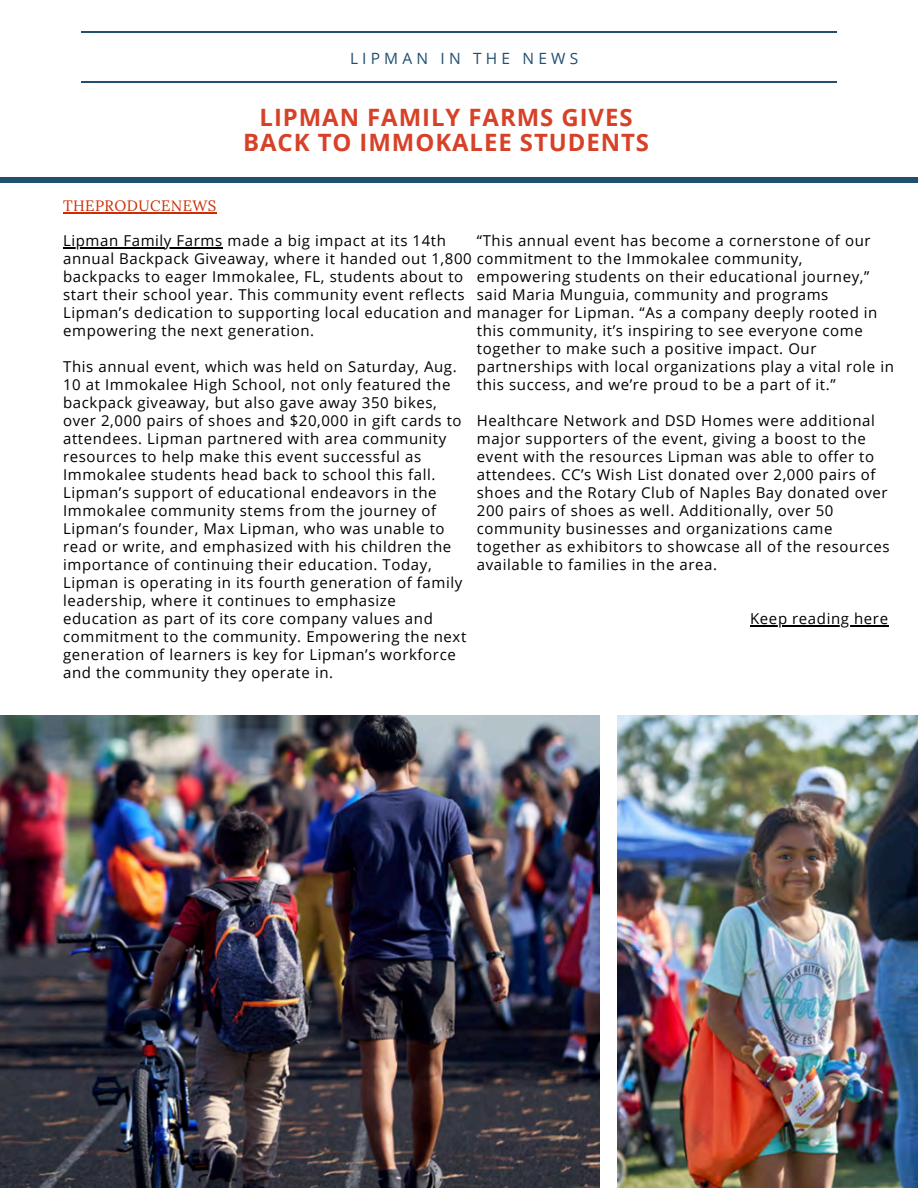
<style>
.page{position:relative;width:918px;height:1188px;background:#fff}
.page>*{position:absolute;margin:0;border:0;box-sizing:border-box;transform-origin:0 0}
.t1{font:700 23.85px/24.8px "Open Sans";letter-spacing:.04em;color:#d64128;text-align:center}
.t2{font:15.45px "Open Sans";letter-spacing:.27em;color:#214f70}
.t3{font:15px/18px "Open Sans";letter-spacing:.04em;color:#000}
.t4{font:15px "Lora";letter-spacing:.03em;color:#cb2c01}
</style>
<div class="page">
<hr style="left:81px;top:32px;width:756px;height:1px;background:#214f70">
<hr style="left:81px;top:82px;width:756px;height:1px;background:#214f70">
<div style="left:0;top:177px;width:918px;height:6px;background:#214f70"></div>
<img style="left:0;top:716px;width:600px;height:472px">
<img style="left:618px;top:716px;width:300px;height:472px">
<hr style="left:63px;top:213px;width:154px;height:1px;background:#cb2c01">
<hr style="left:63px;top:247px;width:160px;height:1px;background:#000">
<hr style="left:750px;top:625px;width:139px;height:1px;background:#000">
<p class="t2" style="left:350px;top:47px;width:230px">LIPMAN IN THE NEWS</p>
<h2 class="t4" style="left:63px;top:196px;width:155px">THEPRODUCENEWS</h2>
<p class="t1" style="left:243px;top:104px;width:408px">LIPMAN FAMILY FARMS GIVES<br>BACK TO IMMOKALEE STUDENTS</p>
<p class="t3" style="left:477px;top:231px;width:395px">“This annual event has become a cornerstone of our</p>
<p class="t3" style="left:477px;top:267px;width:394px">empowering students on their educational journey,” said Maria Munguia, community and programs</p>
<p class="t3" style="left:477px;top:321px;width:419px">this community, it’s inspiring to see everyone come together to make such a positive impact. Our partnerships with local organizations play a vital role in this success, and we’re proud to be a part of it.”</p>
<p class="t3" style="left:477px;top:411px;width:414px">Healthcare Network and DSD Homes were additional major supporters of the event, giving a boost to the event with the resources Lipman was able to offer to attendees. CC’s Wish List donated over 2,000 pairs of shoes and the Rotary Club of Naples Bay donated over 200 pairs of shoes as well. Additionally, over 50 community businesses and organizations came together as exhibitors to showcase all of the resources available to families in the area.</p>
<p class="t3" style="left:63px;top:231px;width:816px">Lipman Family Farms made a big impact at its 14th<br>annual Backpack Giveaway, where it handed out 1,800 commitment to the Immokalee community, backpacks to eager Immokalee, FL, students about to<br>start their school year. This community event reflects<br>Lipman’s dedication to supporting local education and manager for Lipman. “As a company deeply rooted in empowering the next generation.</p>
<p class="t3" style="left:63px;top:357px;width:400px">This annual event, which was held on Saturday, Aug.<br>10 at Immokalee High School, not only featured the backpack giveaway, but also gave away 350 bikes, over 2,000 pairs of shoes and $20,000 in gift cards to attendees. Lipman partnered with area community resources to help make this event successful as Immokalee students head back to school this fall.</p>
<p class="t3" style="left:63px;top:483px;width:405px">Lipman’s support of educational endeavors in the Immokalee community stems from the journey of Lipman’s founder, Max Lipman, who was unable to read or write, and emphasized with his children the importance of continuing their education. Today, Lipman is operating in its fourth generation of family leadership, where it continues to emphasize education as part of its core company values and commitment to the community. Empowering the next generation of learners is key for Lipman’s workforce and the community they operate in.</p>
<p class="t3" style="left:750px;top:609px;width:139px">Keep reading here</p>
</div>
